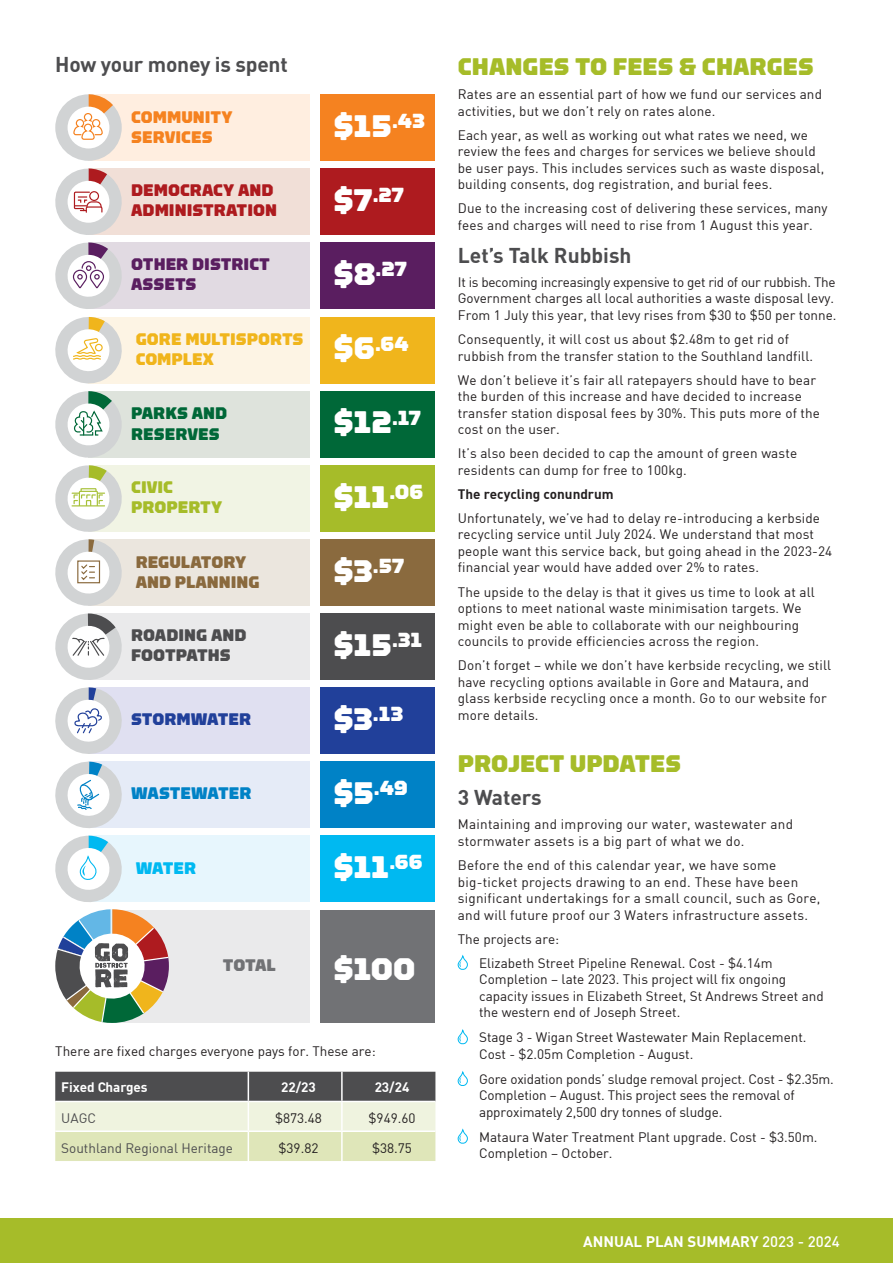
<style>
.page{position:relative;width:893px;height:1263px;background:#fff}
.page>*{position:absolute;margin:0;border:0;box-sizing:border-box;transform-origin:0 0}
.t1{font:900 31.2px "Torque";color:#fff}
.t2{font:900 24px "Torque";color:#a6bc29}
.t3{font:700 21px "DIN";letter-spacing:-.01em;color:#4d4d4f}
.t4{font:900 20.4px "Torque";letter-spacing:-.015em;color:#fff}
.t5{font:900 16.8px/20.1px "Torque";color:#f0b51c}
.t6{font:900 16.8px/20.1px "Torque";color:#ae1b1f}
.t7{font:900 16.8px/20.1px "Torque";color:#8a6a3e}
.t8{font:900 16.8px/20.1px "Torque";color:#5a1e60}
.t9{font:900 16.8px/20.1px "Torque";color:#4d4d4f}
.t10{font:900 16.8px "Torque";color:#f58220}
.t11{font:900 16.8px/20.1px "Torque";color:#006838}
.t12{font:900 16.8px/20.1px "Torque";color:#a6bc29}
.t13{font:900 16.8px "Torque";color:#0082c6}
.t14{font:900 16.8px "Torque";color:#21409a}
.t15{font:900 16.8px "Torque";letter-spacing:-.01em;color:#00b9f1}
.t16{font:900 16.8px "Torque";letter-spacing:-.01em;color:#717275}
.t17{font:700 15px "DIN";color:#fff}
.t18{font:13.5px/16.5px "DIN";letter-spacing:.01em;color:#231f20}
.t19{font:13.5px/16.5px "DIN";letter-spacing:-.01em;color:#231f20}
.t20{font:13.5px "DIN";color:#4d4d4f}
.t21{font:700 13.5px "DIN";color:#fff}
.t22{font:13.5px "DIN Bold";color:#231f20}
.s1{font-size:31.2px}
.s2{font-size:31.2px;color:#fff}
.s3{font-size:20.4px;color:#fff}
.s4{font-weight:500}
</style>
<div class="page">
<div style="left:0;top:1218px;width:893px;height:45px;background:#a6bc29"></div>
<div style="left:88px;top:169px;width:222px;height:66px;background:#f1dfd7"></div>
<div style="left:320px;top:169px;width:115px;height:66px;background:#ae1b1f"></div>
<div style="left:88px;top:94px;width:222px;height:67px;background:#ffeee0"></div>
<div style="left:55px;top:94px;width:67px;height:67px;background:#d1d3d4;border-radius:50%"></div>
<div style="left:68px;top:107px;width:41px;height:41px;background:#fff;border-radius:50%"></div>
<svg style="left:73px;top:94px;width:40px;height:46px"></svg>
<div style="left:320px;top:94px;width:115px;height:67px;background:#f58220"></div>
<div style="left:88px;top:243px;width:222px;height:66px;background:#e1dae2"></div>
<div style="left:320px;top:243px;width:115px;height:66px;background:#5a1e60"></div>
<div style="left:88px;top:317px;width:222px;height:66px;background:#fdf4e4"></div>
<div style="left:320px;top:317px;width:115px;height:66px;background:#f0b51c"></div>
<div style="left:88px;top:539px;width:222px;height:67px;background:#ebe6de"></div>
<div style="left:88px;top:465px;width:222px;height:67px;background:#f1f4e4"></div>
<div style="left:88px;top:391px;width:222px;height:67px;background:#dee3dc"></div>
<div style="left:320px;top:391px;width:115px;height:67px;background:#006838"></div>
<div style="left:320px;top:465px;width:115px;height:67px;background:#a6bc29"></div>
<div style="left:320px;top:539px;width:115px;height:67px;background:#8a6a3e"></div>
<div style="left:88px;top:613px;width:222px;height:67px;background:#eaeaeb"></div>
<div style="left:320px;top:613px;width:115px;height:67px;background:#4d4d4f"></div>
<div style="left:88px;top:836px;width:222px;height:66px;background:#e7f6fd"></div>
<div style="left:88px;top:762px;width:222px;height:66px;background:#e5ebf7"></div>
<div style="left:88px;top:687px;width:222px;height:67px;background:#e0e0f1"></div>
<div style="left:320px;top:687px;width:115px;height:67px;background:#21409a"></div>
<div style="left:320px;top:762px;width:115px;height:66px;background:#0082c6"></div>
<div style="left:320px;top:836px;width:115px;height:66px;background:#00b9f1"></div>
<div style="left:112px;top:911px;width:198px;height:112px;background:#eaeaeb"></div>
<div style="left:320px;top:911px;width:115px;height:112px;background:#717275"></div>
<svg style="left:55px;top:168px;width:115px;height:855px"></svg>
<svg style="left:55px;top:1072px;width:380px;height:89px;background:#b5b9a5"></svg>
<hr style="left:342px;top:1130px;width:93px;height:2px;background:#fff">
<hr style="left:341px;top:1072px;width:2px;height:29px;background:#fff">
<hr style="left:341px;top:1102px;width:2px;height:28px;background:#fff">
<hr style="left:341px;top:1132px;width:2px;height:29px;background:#fff">
<svg style="left:457px;top:1072px;width:11px;height:14px"></svg>
<svg style="left:457px;top:1030px;width:11px;height:15px"></svg>
<svg style="left:457px;top:956px;width:11px;height:14px"></svg>
<svg style="left:457px;top:1129px;width:11px;height:15px"></svg>
<h3 class="t3" style="left:55px;top:50px;width:234px">How your money is spent</h3>
<p class="t10" style="left:131px;top:107px;width:103px">COMMUNITY</p>
<h1 class="t1" style="left:333px;top:108px;width:93px">$15<sup>.43</sup></h1>
<p class="t10" style="left:131px;top:127px;width:83px">SERVICES</p>
<p class="t6" style="left:131px;top:180px;width:147px">DEMOCRACY AND<br>ADMINISTRATION</p>
<h3 class="t4" style="left:333px;top:184px;width:72px"><span class="s1">$7</span>.27</h3>
<p class="t8" style="left:131px;top:254px;width:140px">OTHER DISTRICT<br>ASSETS</p>
<h3 class="t4" style="left:333px;top:258px;width:75px"><span class="s1">$8</span>.27</h3>
<p class="t5" style="left:136px;top:329px;width:275px">GORE MULTISPORTS <span class="s2">$6</span><span class="s3">.64<br></span>COMPLEX</p>
<p class="t11" style="left:131px;top:403px;width:98px">PARKS AND<br>RESERVES</p>
<h1 class="t1" style="left:333px;top:405px;width:89px">$12<sup>.17</sup></h1>
<p class="t12" style="left:131px;top:477px;width:93px">CIVIC<br>PROPERTY</p>
<h1 class="t1" style="left:333px;top:479px;width:91px">$11<sup>.06</sup></h1>
<p class="t7" style="left:136px;top:551px;width:126px">REGULATORY<br>AND PLANNING</p>
<h3 class="t4" style="left:333px;top:554px;width:72px"><span class="s1">$3</span>.57</h3>
<p class="t9" style="left:131px;top:625px;width:117px">ROADING AND<br>FOOTPATHS</p>
<h1 class="t1" style="left:333px;top:627px;width:91px">$15<sup>.31</sup></h1>
<p class="t14" style="left:131px;top:710px;width:122px">STORMWATER</p>
<h3 class="t4" style="left:333px;top:702px;width:72px"><span class="s1">$3</span>.13</h3>
<p class="t13" style="left:131px;top:783px;width:122px">WASTEWATER</p>
<h3 class="t4" style="left:333px;top:777px;width:76px"><span class="s1">$5</span>.49</h3>
<p class="t15" style="left:136px;top:858px;width:62px">WATER</p>
<h1 class="t1" style="left:333px;top:849px;width:91px">$11<sup>.66</sup></h1>
<p class="t16" style="left:223px;top:956px;width:55px">TOTAL</p>
<h1 class="t1" style="left:333px;top:951px;width:83px">$100</h1>
<p class="t18" style="left:55px;top:1042px;width:322px">There are fixed charges everyone pays for. These are:</p>
<p class="t21" style="left:61px;top:1078px;width:88px">Fixed Charges</p>
<p class="t21" style="left:281px;top:1078px;width:36px">22/23</p>
<p class="t21" style="left:375px;top:1078px;width:36px">23/24</p>
<p class="t20" style="left:61px;top:1110px;width:36px">UAGC</p>
<p class="t18" style="left:275px;top:1110px;width:48px">$873.48</p>
<p class="t18" style="left:369px;top:1110px;width:48px">$949.60</p>
<p class="t20" style="left:61px;top:1139px;width:173px">Southland Regional Heritage</p>
<p class="t18" style="left:279px;top:1139px;width:41px">$39.82</p>
<p class="t18" style="left:372px;top:1139px;width:41px">$38.75</p>
<h2 class="t2" style="left:458px;top:53px;width:358px">CHANGES TO FEES &amp; CHARGES</h2>
<p class="t18" style="left:458px;top:86px;width:366px">Rates are an essential part of how we fund our services and activities, but we don’t rely on rates alone.</p>
<p class="t18" style="left:458px;top:126px;width:368px">Each year, as well as working out what rates we need, we review the fees and charges for services we believe should be user pays. This includes services such as waste disposal, building consents, dog registration, and burial fees.</p>
<p class="t18" style="left:458px;top:200px;width:371px">Due to the increasing cost of delivering these services, many fees and charges will need to rise from 1 August this year.</p>
<h3 class="t3" style="left:458px;top:241px;width:175px">Let’s Talk Rubbish</h3>
<p class="t18" style="left:458px;top:274px;width:380px">It is becoming increasingly expensive to get rid of our rubbish. The<br>Government charges all local authorities a waste disposal levy.<br>From 1 July this year, that levy rises from $30 to $50 per tonne.</p>
<p class="t18" style="left:458px;top:331px;width:357px">Consequently, it will cost us about $2.48m to get rid of rubbish from the transfer station to the Southland landfill.</p>
<p class="t18" style="left:458px;top:371px;width:364px">We don’t believe it’s fair all ratepayers should have to bear the burden of this increase and have decided to increase transfer station disposal fees by 30%. This puts more of the cost on the user.</p>
<p class="t18" style="left:458px;top:445px;width:341px">It’s also been decided to cap the amount of green waste residents can dump for free to 100kg.</p>
<p class="t22" style="left:458px;top:485px;width:157px">The recycling conundrum</p>
<p class="t18" style="left:458px;top:509px;width:376px">Unfortunately, we’ve had to delay re-introducing a kerbside recycling service until July 2024. We understand that most people want this service back, but going ahead in the 2023-24 financial year would have added over 2% to rates.</p>
<p class="t18" style="left:458px;top:583px;width:359px">The upside to the delay is that it gives us time to look at all options to meet national waste minimisation targets. We might even be able to collaborate with our neighbouring councils to provide efficiencies across the region.</p>
<p class="t18" style="left:458px;top:657px;width:375px">Don’t forget – while we don’t have kerbside recycling, we still have recycling options available in Gore and Mataura, and glass kerbside recycling once a month. Go to our website for more details.</p>
<h2 class="t2" style="left:458px;top:750px;width:225px">PROJECT UPDATES</h2>
<h3 class="t3" style="left:458px;top:784px;width:85px">3 Waters</h3>
<p class="t18" style="left:458px;top:816px;width:337px">Maintaining and improving our water, wastewater and stormwater assets is a big part of what we do.</p>
<p class="t18" style="left:458px;top:857px;width:364px">Before the end of this calendar year, we have some big-ticket projects drawing to an end. These have been significant undertakings for a small council, such as Gore, and will future proof our 3 Waters infrastructure assets.</p>
<p class="t18" style="left:479px;top:926px;width:295px;line-height:24.2px;text-indent:-21px">The projects are:<br>Elizabeth Street Pipeline Renewal. Cost - $4.14m</p>
<p class="t18" style="left:479px;top:971px;width:346px">Completion – late 2023. This project will fix ongoing capacity issues in Elizabeth Street, St Andrews Street and the western end of Joseph Street.</p>
<p class="t18" style="left:479px;top:1029px;width:329px">Stage 3 - Wigan Street Wastewater Main Replacement.<br>Cost - $2.05m Completion - August.</p>
<p class="t19" style="left:479px;top:1070px;width:356px">Gore oxidation ponds’ sludge removal project. Cost - $2.35m.<br>Completion – August. This project sees the removal of approximately 2,500 dry tonnes of sludge.</p>
<p class="t18" style="left:479px;top:1129px;width:340px">Mataura Water Treatment Plant upgrade. Cost - $3.50m.<br>Completion – October.</p>
<p class="t17" style="left:583px;top:1231px;width:258px">ANNUAL PLAN SUMMARY <span class="s4">2023 - 2024</span></p>
</div>
